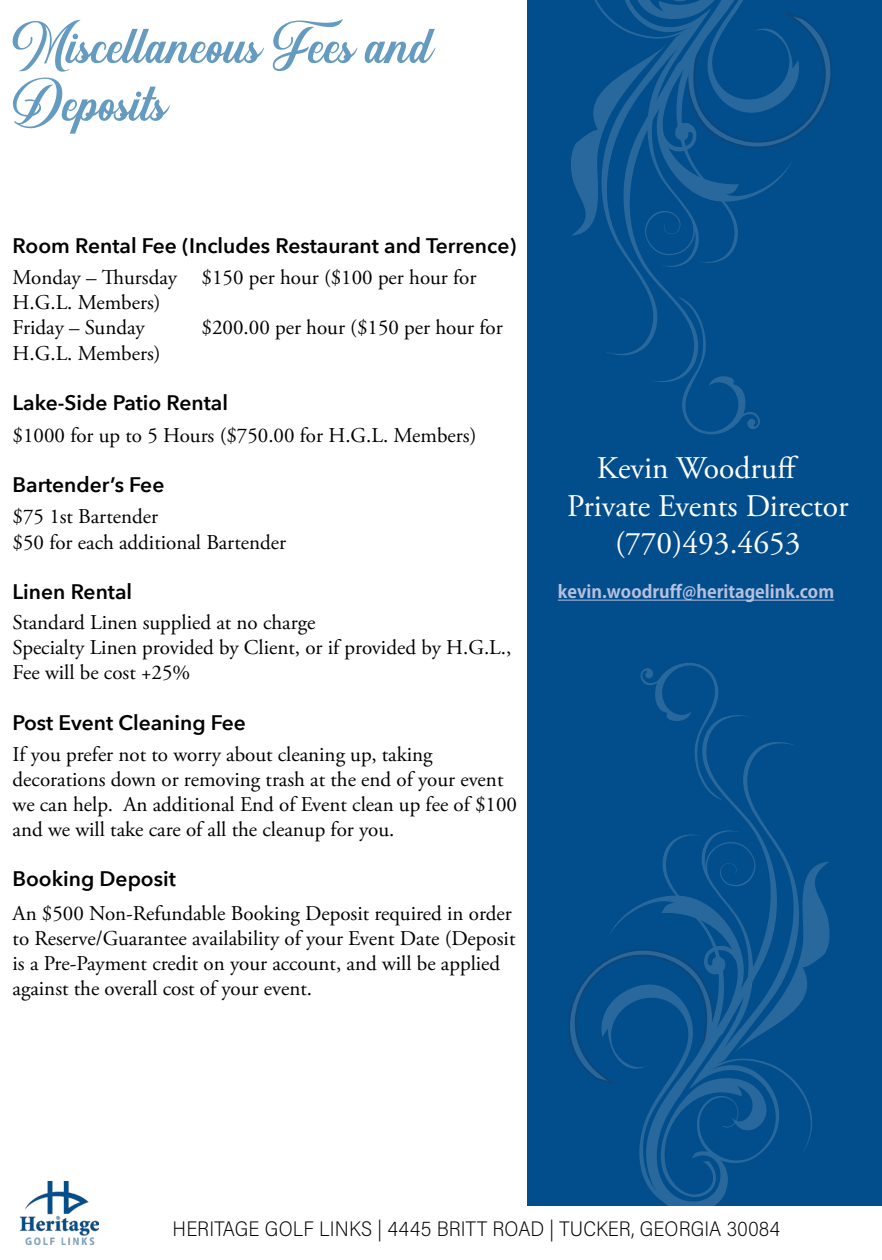
<style>
.page{position:relative;width:882px;height:1260px;background:#fff}
.page>*{position:absolute;margin:0;border:0;box-sizing:border-box;transform-origin:0 0}
.t1{font:59.5px/57.8px "Sunshine";letter-spacing:-.01em;color:#659bc1}
.t2{font:31.5px "Adobe Garamond Pro";color:#fff}
.t3{font:21px/25.2px "Adobe Garamond Pro";color:#000}
.t4{font:600 21px "Avenir Next";color:#000}
.t5{font:200 21px "Acumin Pro Semi Cond";letter-spacing:.005em;color:#000}
.t6{font:700 17.5px "Adobe Gothic Std";color:#b7c0de}
</style>
<div class="page">
<img style="left:21px;top:1181px;width:77px;height:63px">
<div style="left:528px;top:0;width:354px;height:1206px;background:#024d8b"></div>
<svg style="left:568px;top:663px;width:262px;height:543px"></svg>
<svg style="left:571px;top:0;width:261px;height:435px"></svg>
<hr style="left:558px;top:600px;width:276px;height:1px;background:#b7c0de">
<p class="t1" style="left:13px;top:26px;width:422px">Miscellaneous Fees and<br>Deposits</p>
<p class="t4" style="left:13px;top:227px;width:505px">Room Rental Fee (Includes Restaurant and Terrence)</p>
<p class="t3" style="left:13px;top:266px;width:465px">Monday – Thursday $150 per hour ($100 per hour for<br>H.G.L. Members)</p>
<p class="t3" style="left:13px;top:316px;width:134px">Friday – Sunday</p>
<p class="t3" style="left:202px;top:316px;width:303px">$200.00 per hour ($150 per hour for</p>
<p class="t3" style="left:13px;top:341px;width:150px">H.G.L. Members)</p>
<p class="t4" style="left:13px;top:385px;width:217px">Lake-Side Patio Rental</p>
<p class="t3" style="left:13px;top:423px;width:465px">$1000 for up to 5 Hours ($750.00 for H.G.L. Members)</p>
<p class="t4" style="left:13px;top:467px;width:153px">Bartender’s Fee</p>
<p class="t3" style="left:13px;top:505px;width:147px">$75 1st Bartender</p>
<p class="t3" style="left:13px;top:530px;width:275px">$50 for each additional Bartender</p>
<p class="t4" style="left:13px;top:574px;width:121px">Linen Rental</p>
<p class="t3" style="left:13px;top:610px;width:304px">Standard Linen supplied at no charge</p>
<p class="t3" style="left:13px;top:635px;width:500px">Specialty Linen provided by Client, or if provided by H.G.L.,<br>Fee will be cost +25%</p>
<p class="t4" style="left:13px;top:704px;width:235px">Post Event Cleaning Fee</p>
<p class="t3" style="left:13px;top:743px;width:506px">If you prefer not to worry about cleaning up, taking decorations down or removing trash at the end of your event we can help. An additional End of Event clean up fee of $100 and we will take care of all the cleanup for you.</p>
<p class="t4" style="left:13px;top:861px;width:165px">Booking Deposit</p>
<p class="t3" style="left:13px;top:901px;width:504px">An $500 Non-Refundable Booking Deposit required in order to Reserve/Guarantee availability of your Event Date (Deposit is a Pre-Payment credit on your account, and will be applied against the overall cost of your event.</p>
<p class="t2" style="left:597px;top:449px;width:203px">Kevin Woodruff</p>
<p class="t2" style="left:567px;top:487px;width:283px">Private Events Director</p>
<p class="t2" style="left:615px;top:525px;width:187px">(770)493.4653</p>
<p class="t6" style="left:558px;top:581px;width:278px">kevin.woodruff@heritagelink.com</p>
<p class="t5" style="left:172px;top:1214px;width:609px">HERITAGE GOLF LINKS | 4445 BRITT ROAD | TUCKER, GEORGIA 30084</p>
</div>
